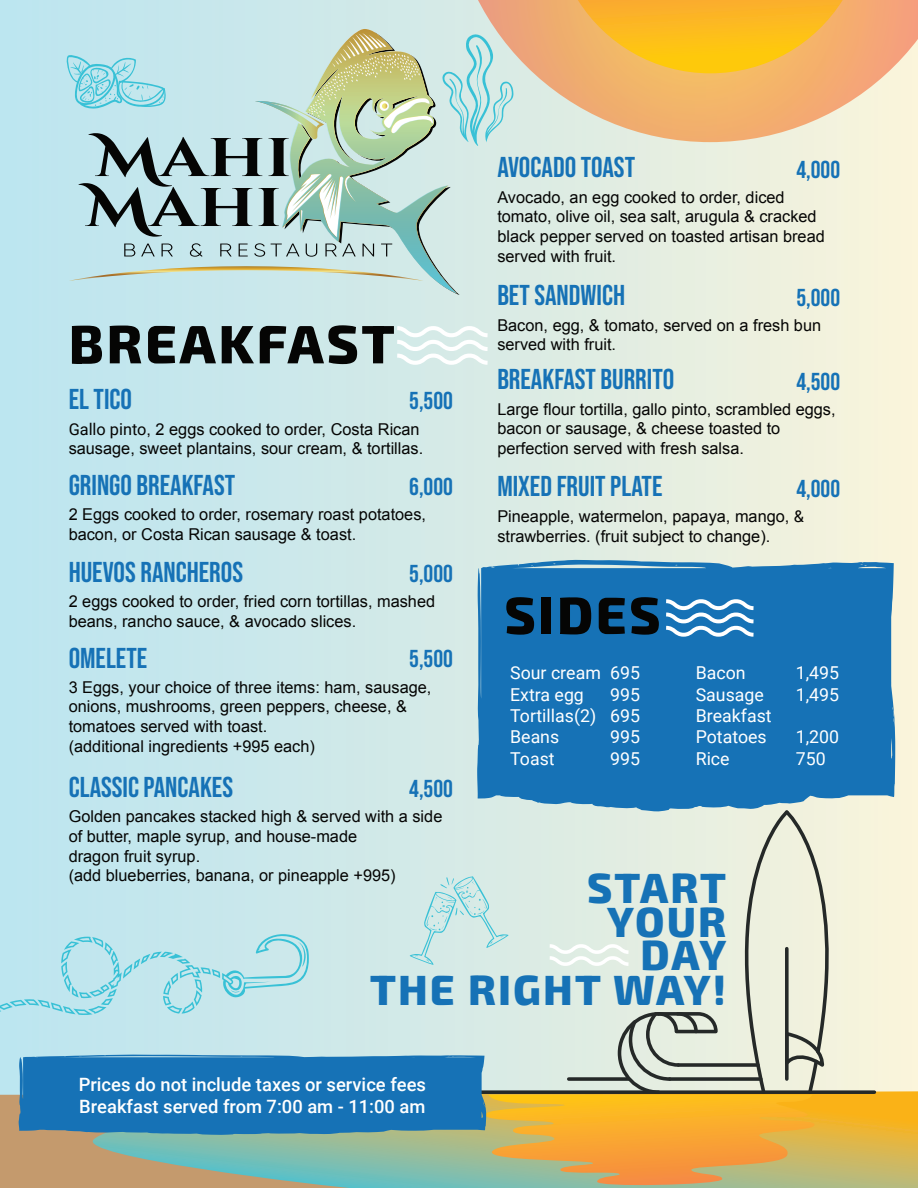
<style>
.page{position:relative;width:918px;height:1188px;background:#fff}
.page>*{position:absolute;margin:0;border:0;box-sizing:border-box;transform-origin:0 0}
.t1{font:54px "Exo 2";letter-spacing:.05em;color:#050504}
.t2{font:52.2px "Exo 2";letter-spacing:.05em;color:#050504}
.t3{font:42.15px/67.3px "Exo 2";letter-spacing:.05em;color:#1672b6;text-align:right}
.t4{font:28.8px "Bebas Neue";color:#1672b6}
.t5{font:24.45px "Bebas Neue";color:#1672b6}
.t6{font:500 18.3px/22px "Roboto";color:#fff}
.t7{font:17.7px/21.3px "Roboto";color:#fff}
.t8{font:16.35px/19.6px "Arial";color:#050504}
.s1{font-family:"Roboto"}
</style>
<div class="page">
<div style="left:0;top:0;width:918px;height:1188px;background:linear-gradient(to right,#b9e4f1,#f7f3db)"></div>
<svg style="left:69px;top:266px;width:213px;height:15px;background:#c7d9ca"></svg>
<svg style="left:282px;top:29px;width:175px;height:265px;background:#bed6c0"></svg>
<svg style="left:124px;top:244px;width:11px;height:12px"></svg>
<svg style="left:141px;top:244px;width:14px;height:12px"></svg>
<svg style="left:162px;top:244px;width:11px;height:12px"></svg>
<svg style="left:190px;top:243px;width:13px;height:14px"></svg>
<svg style="left:220px;top:244px;width:12px;height:12px"></svg>
<svg style="left:239px;top:244px;width:9px;height:12px"></svg>
<svg style="left:254px;top:243px;width:11px;height:14px"></svg>
<svg style="left:271px;top:244px;width:29px;height:12px"></svg>
<svg style="left:306px;top:244px;width:11px;height:13px"></svg>
<svg style="left:325px;top:244px;width:31px;height:12px"></svg>
<svg style="left:363px;top:244px;width:11px;height:12px"></svg>
<svg style="left:381px;top:244px;width:11px;height:12px"></svg>
<svg style="left:450px;top:0;width:468px;height:142px;background:#efc294"></svg>
<svg style="left:578px;top:0;width:265px;height:73px;background:#f9b933"></svg>
<svg style="left:850px;top:1095px;width:68px;height:93px;background:#e0b543"></svg>
<svg style="left:393px;top:324px;width:99px;height:43px"></svg>
<svg style="left:850px;top:1090px;width:24px;height:4px"></svg>
<div style="left:477px;top:559px;width:418px;height:252px;background:#1672b6"></div>
<svg style="left:662px;top:597px;width:95px;height:42px"></svg>
<svg style="left:442px;top:31px;width:72px;height:115px;background:#bfe2e1"></svg>
<svg style="left:66px;top:53px;width:258px;height:184px;background:#a7c7c9"></svg>
<svg style="left:0;top:809px;width:850px;height:379px;background:#b8cdc5"></svg>
<h1 class="t1" style="left:69px;top:307px;width:327px">BREAKFAST</h1>
<h3 class="t4" style="left:69px;top:382px;width:65px">EL TICO</h3>
<p class="t8" style="left:69px;top:419px;width:356px"><span class="s1">Gallo pinto</span>, 2 eggs cooked to order, Costa Rican sausage, sweet plantains, sour cream, &amp; tortillas.</p>
<h3 class="t5" style="left:409px;top:387px;width:45px">5,500</h3>
<h3 class="t4" style="left:69px;top:469px;width:168px">GRINGO BREAKFAST</h3>
<p class="t8" style="left:69px;top:505px;width:359px">2 Eggs cooked to order, rosemary roast potatoes, bacon, or Costa Rican sausage &amp; toast.</p>
<h3 class="t5" style="left:409px;top:473px;width:45px">6,000</h3>
<h3 class="t4" style="left:69px;top:556px;width:176px">HUEVOS RANCHEROS</h3>
<h3 class="t5" style="left:409px;top:559px;width:45px">5,000</h3>
<p class="t8" style="left:69px;top:592px;width:368px">2 eggs cooked to order, fried corn tortillas, mashed beans, rancho sauce, &amp; avocado slices.</p>
<h3 class="t4" style="left:69px;top:641px;width:80px">OMELETE</h3>
<h3 class="t5" style="left:409px;top:645px;width:45px">5,500</h3>
<p class="t8" style="left:69px;top:677px;width:364px">3 Eggs, your choice of three items: ham, sausage, onions, mushrooms, green peppers, cheese, &amp; tomatoes served with toast.<br>(additional ingredients +995 each)</p>
<h3 class="t4" style="left:69px;top:771px;width:166px">CLASSIC PANCAKES</h3>
<h3 class="t5" style="left:409px;top:775px;width:45px">4,500</h3>
<h3 class="t4" style="left:497px;top:151px;width:139px">AVOCADO TOAST</h3>
<p class="t8" style="left:497px;top:187px;width:329px">Avocado, an egg cooked to order, diced tomato, olive oil, sea salt, arugula &amp; cracked black pepper served on toasted artisan bread served with fruit.</p>
<h3 class="t5" style="left:796px;top:156px;width:45px">4,000</h3>
<h3 class="t4" style="left:497px;top:279px;width:129px">BET SANDWICH</h3>
<p class="t8" style="left:497px;top:315px;width:325px">Bacon, egg, &amp; tomato, served on a fresh bun served with fruit.</p>
<h3 class="t5" style="left:796px;top:283px;width:45px">5,000</h3>
<h3 class="t4" style="left:497px;top:363px;width:178px">BREAKFAST BURRITO</h3>
<p class="t8" style="left:497px;top:399px;width:340px">Large flour tortilla, gallo pinto, scrambled eggs, bacon or sausage, &amp; cheese toasted to perfection served with fresh salsa.</p>
<h3 class="t5" style="left:796px;top:368px;width:45px">4,500</h3>
<h3 class="t4" style="left:497px;top:470px;width:167px">MIXED FRUIT PLATE</h3>
<p class="t8" style="left:497px;top:507px;width:308px">Pineapple, watermelon, papaya, mango, <span class="s1">&amp; </span>strawberries. (fruit subject to change).</p>
<h3 class="t5" style="left:796px;top:474px;width:45px">4,000</h3>
<h2 class="t2" style="left:504px;top:579px;width:158px">SIDES</h2>
<p class="t7" style="left:510px;top:662px;width:131px">Sour cream 695<br>Extra egg</p>
<p class="t7" style="left:510px;top:683px;width:131px;text-align:justify;text-indent:100px">995<br>Tortillas(2) 695<br>Beans</p>
<p class="t7" style="left:610px;top:726px;width:31px">995</p>
<p class="t7" style="left:510px;top:747px;width:46px">Toast</p>
<p class="t7" style="left:610px;top:747px;width:31px">995</p>
<p class="t7" style="left:696px;top:662px;width:51px">Bacon</p>
<p class="t7" style="left:796px;top:662px;width:45px">1,495</p>
<p class="t7" style="left:696px;top:683px;width:70px">Sausage</p>
<p class="t7" style="left:796px;top:683px;width:45px">1,495</p>
<p class="t7" style="left:696px;top:704px;width:77px">Breakfast<br>Potatoes</p>
<p class="t7" style="left:796px;top:726px;width:45px">1,200</p>
<p class="t7" style="left:696px;top:747px;width:35px">Rice</p>
<p class="t7" style="left:796px;top:747px;width:31px">750</p>
<p class="t8" style="left:69px;top:807px;width:375px">Golden pancakes stacked high &amp; served with a side of butter, maple syrup, and house-made<br>dragon fruit syrup.<br>(add blueberries, banana, or pineapple +995)</p>
<h3 class="t3" style="left:587px;top:853px;width:141px">START<br>DAY</h3>
<h3 class="t3" style="left:370px;top:887px;width:358px">YOUR<br>THE RIGHT WAY!</h3>
<p class="t6" style="left:79px;top:1072px;width:349px">Prices do not include taxes or service fees<br>Breakfast served from 7:00 am - 11:00 am</p>
</div>
